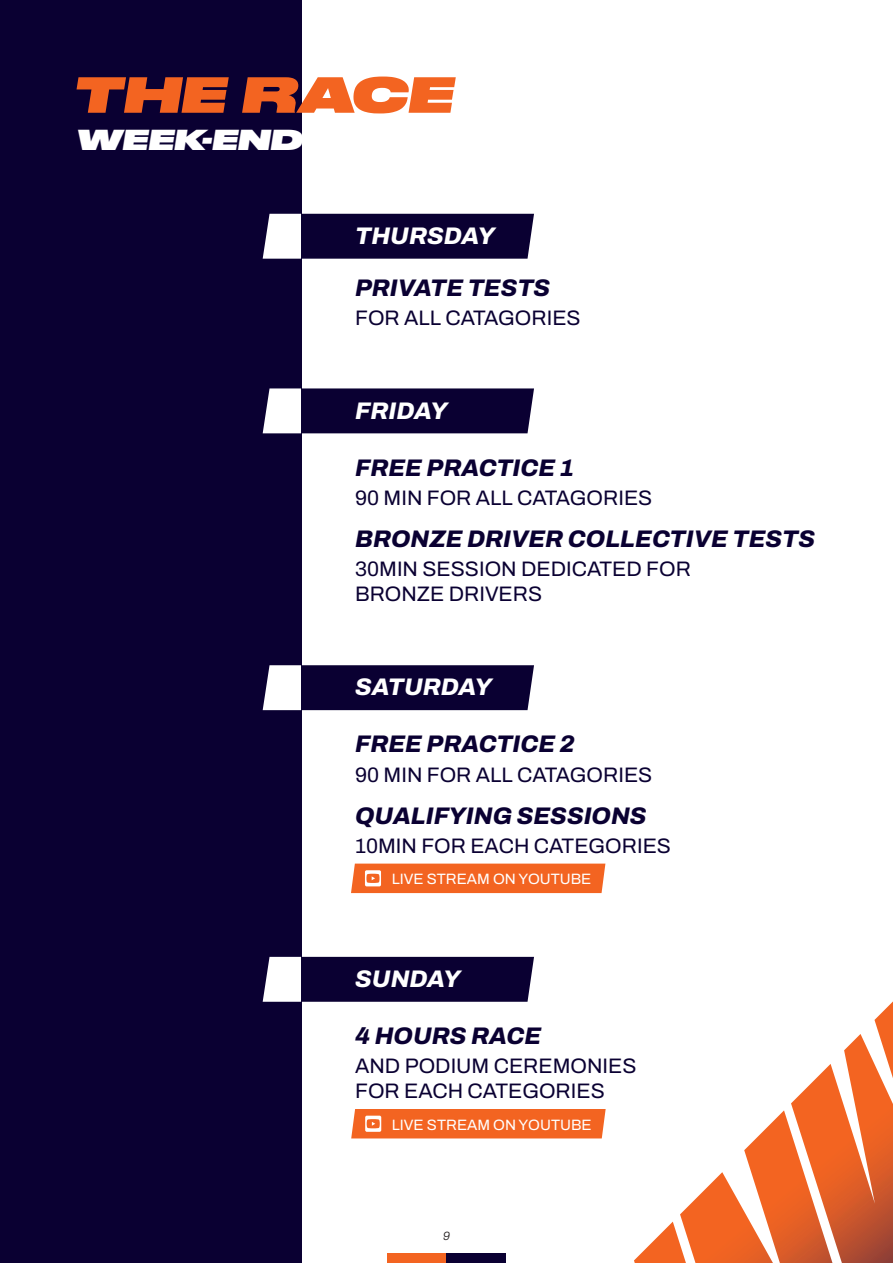
<style>
.page{position:relative;width:893px;height:1263px;background:#fff}
.page>*{position:absolute;margin:0;border:0;box-sizing:border-box;transform-origin:0 0}
.t1{font:italic 27px "Druk Wide Cy TT Super";letter-spacing:.025em;color:#fff}
.t2{font:italic 800 24px "Archivo";color:#0a0032}
.t3{font:italic 800 24px "Archivo";color:#fff}
.t4{font:21px/25.2px "Archivo";color:#0a0032}
.t5{font:15px "Archivo";color:#fff}
.t6{font:italic 300 12px "Archivo";color:#231f20}
</style>
<div class="page">
<div style="left:0;top:0;width:301px;height:1263px;background:#0a0032"></div>
<svg style="left:77px;top:77px;width:379px;height:36px"></svg>
<svg style="left:351px;top:863px;width:255px;height:30px;background:#f36c2d"></svg>
<div style="left:351px;top:1109px;width:255px;height:29px;background:#f36421"></div>
<svg style="left:262px;top:214px;width:272px;height:45px;background:#2d254f"></svg>
<svg style="left:262px;top:388px;width:272px;height:45px;background:#2e2550"></svg>
<svg style="left:262px;top:665px;width:272px;height:45px;background:#2d244f"></svg>
<svg style="left:262px;top:957px;width:272px;height:45px;background:#2d244f"></svg>
<svg style="left:634px;top:1001px;width:259px;height:262px"></svg>
<div style="left:387px;top:1253px;width:59px;height:10px;background:#f36421"></div>
<div style="left:446px;top:1253px;width:60px;height:10px;background:#0a0032"></div>
<p class="t1" style="left:77px;top:117px;width:228px">WEEK-END</p>
<p class="t3" style="left:355px;top:218px;width:141px">THURSDAY</p>
<p class="t2" style="left:355px;top:269px;width:197px">PRIVATE TESTS</p>
<p class="t4" style="left:355px;top:305px;width:227px">FOR ALL CATAGORIES</p>
<p class="t3" style="left:355px;top:392px;width:94px">FRIDAY</p>
<p class="t2" style="left:355px;top:449px;width:221px">FREE PRACTICE 1</p>
<p class="t4" style="left:355px;top:485px;width:299px">90 MIN FOR ALL CATAGORIES</p>
<p class="t2" style="left:355px;top:521px;width:461px">BRONZE DRIVER COLLECTIVE TESTS</p>
<p class="t4" style="left:355px;top:556px;width:337px">30MIN SESSION DEDICATED FOR<br>BRONZE DRIVERS</p>
<p class="t3" style="left:355px;top:669px;width:138px">SATURDAY</p>
<p class="t2" style="left:355px;top:726px;width:221px">FREE PRACTICE 2</p>
<p class="t4" style="left:355px;top:762px;width:299px">90 MIN FOR ALL CATAGORIES</p>
<p class="t2" style="left:355px;top:797px;width:293px">QUALIFYING SESSIONS</p>
<p class="t4" style="left:355px;top:833px;width:317px">10MIN FOR EACH CATEGORIES</p>
<p class="t5" style="left:392px;top:868px;width:201px">LIVE STREAM ON YOUTUBE</p>
<p class="t3" style="left:355px;top:961px;width:107px">SUNDAY</p>
<p class="t2" style="left:355px;top:1018px;width:188px">4 HOURS RACE</p>
<p class="t4" style="left:355px;top:1053px;width:283px">AND PODIUM CEREMONIES</p>
<p class="t4" style="left:355px;top:1078px;width:251px">FOR EACH CATEGORIES</p>
<p class="t5" style="left:392px;top:1113px;width:201px">LIVE STREAM ON YOUTUBE</p>
<p class="t6" style="left:443px;top:1227px;width:8px">9</p>
</div>
